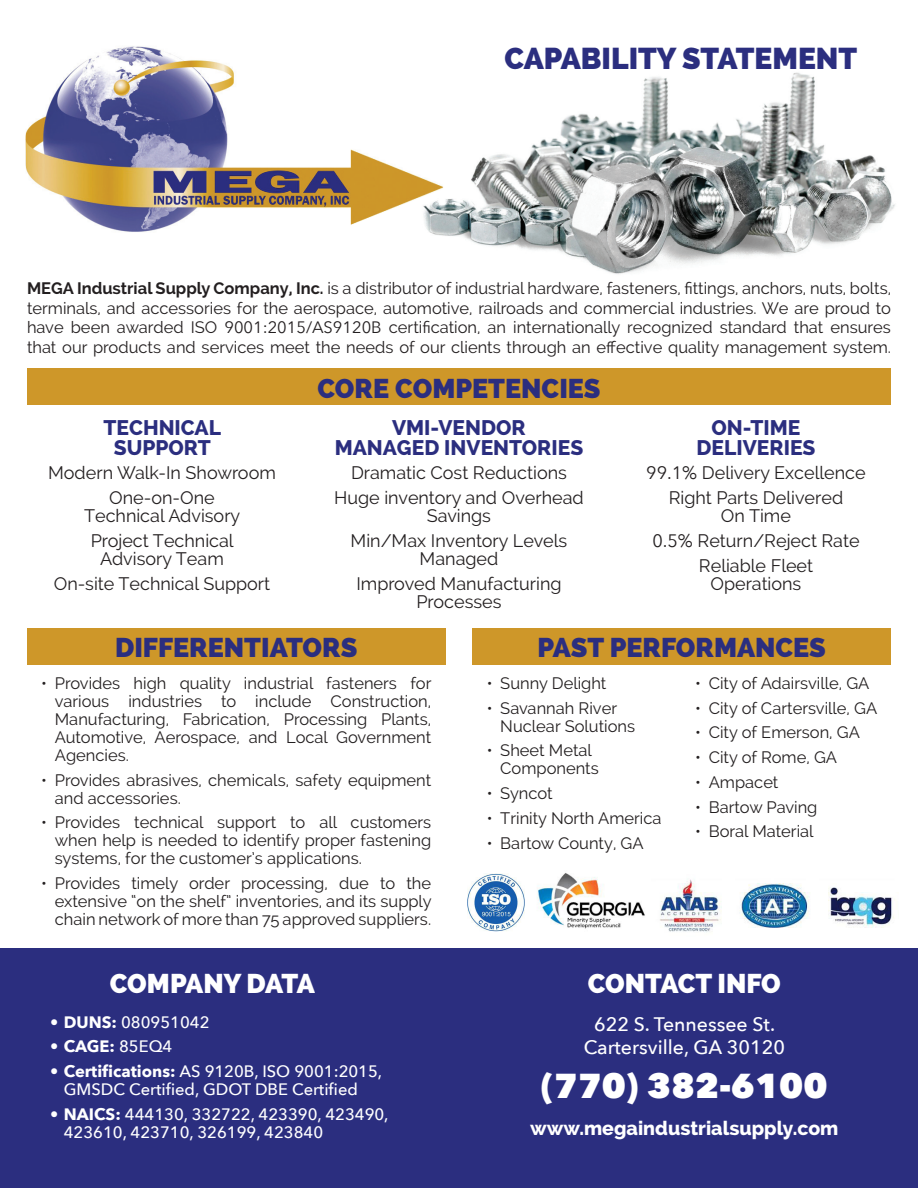
<style>
.page{position:relative;width:918px;height:1188px;background:#fff}
.page>*{position:absolute;margin:0;border:0;box-sizing:border-box;transform-origin:0 0}
.t1{font:800 34.5px "Avenir Next";color:#fff}
.t2{font:800 30px "Raleway";color:#2b2e7f}
.t3{font:800 27px "Raleway";color:#2b2e7f}
.t4{font:800 27px "Raleway";letter-spacing:-.005em;color:#fff}
.t5{font:800 21px/19.5px "Raleway";color:#2b2e7f;text-align:center}
.t6{font:500 19.5px/23.4px "Avenir Next";color:#fff;text-align:center}
.t7{font:800 19.5px "Raleway";color:#fff}
.t8{font:18px/24.8px "Raleway";color:#231f20;text-align:center}
.t9{font:16.5px/18px "Raleway";color:#231f20;text-align:justify}
.t10{font:500 16.5px/18px "Avenir Next";color:#fff}
.t11{font:700 16.5px "Avenir Next";color:#fff}
.s1{font-weight:700}
.s2{font-family:"Avenir Next"}
.s3{font-weight:500}
</style>
<div class="page">
<div style="left:27px;top:369px;width:864px;height:36px;background:#ce9729"></div>
<div style="left:27px;top:628px;width:419px;height:36px;background:#ce9729"></div>
<div style="left:472px;top:628px;width:419px;height:36px;background:#ce9729"></div>
<img style="left:434px;top:72px;width:461px;height:202px">
<img style="left:26px;top:46px;width:417px;height:188px">
<div style="left:0;top:948px;width:918px;height:240px;background:#2b2e7f"></div>
<img style="left:537px;top:873px;width:108px;height:56px">
<img style="left:468px;top:873px;width:56px;height:58px">
<img style="left:660px;top:879px;width:234px;height:53px">
<h2 class="t2" style="left:504px;top:41px;width:354px">CAPABILITY STATEMENT</h2>
<p class="t9" style="left:27px;top:279px;width:866px;line-height:19.5px"><span class="s1">MEGA Industrial Supply Company, Inc.</span> is a distributor of industrial hardware, fasteners, fittings, anchors, nuts, bolts, terminals, and accessories for the aerospace, automotive, railroads and commercial industries. We are proud to have been awarded ISO <span class="s2">9001:2015/AS9120B</span> certification, an internationally recognized standard that ensures that our products and services meet the needs of our clients through an effective quality management system.</p>
<p class="t5" style="left:103px;top:418px;width:119px">TECHNICAL<br>SUPPORT</p>
<p class="t8" style="left:48px;top:461px;width:229px">Modern Walk-In Showroom<br>One-on-One</p>
<p class="t8" style="left:84px;top:503px;width:158px">Technical Advisory<br>Project Technical</p>
<p class="t8" style="left:54px;top:546px;width:218px">Advisory Team<br>On-site Technical Support</p>
<h3 class="t3" style="left:317px;top:372px;width:285px">CORE COMPETENCIES</h3>
<p class="t5" style="left:335px;top:418px;width:250px">VMI-VENDOR<br>MANAGED INVENTORIES</p>
<p class="t8" style="left:334px;top:461px;width:251px">Dramatic Cost Reductions<br>Huge inventory and Overhead</p>
<p class="t8" style="left:351px;top:503px;width:218px">Savings<br>Min/Max Inventory Levels</p>
<p class="t8" style="left:356px;top:546px;width:207px">Managed<br>Improved Manufacturing</p>
<p class="t8" style="left:416px;top:589px;width:87px">Processes</p>
<p class="t5" style="left:696px;top:418px;width:121px">ON-TIME<br>DELIVERIES</p>
<p class="t8" style="left:646px;top:461px;width:221px"><span class="s2">99.1%</span> Delivery Excellence<br>Right Parts Delivered</p>
<p class="t8" style="left:652px;top:503px;width:209px">On Time<br><span class="s2">0.5%</span> Return/Reject Rate<br>Reliable Fleet</p>
<p class="t8" style="left:711px;top:571px;width:92px">Operations</p>
<h3 class="t3" style="left:115px;top:632px;width:244px">DIFFERENTIATORS</h3>
<h3 class="t3" style="left:538px;top:632px;width:290px">PAST PERFORMANCES</h3>
<p class="t9" style="left:55px;top:674px;width:378px;text-indent:-13px">• Provides high quality industrial fasteners for various industries to include Construction, Manufacturing, Fabrication, Processing Plants, Automotive, Aerospace, and Local Government Agencies.</p>
<p class="t9" style="left:55px;top:771px;width:378px;text-indent:-13px">• Provides abrasives, chemicals, safety equipment and accessories.</p>
<p class="t9" style="left:55px;top:813px;width:378px;text-indent:-13px">• Provides technical support to all customers when help is needed to identify proper fastening systems, for the customer’s applications.</p>
<p class="t9" style="left:55px;top:874px;width:378px;text-indent:-13px">• Provides timely order processing, due to the extensive “on the shelf” inventories, and its supply chain network of more than 75 approved suppliers.</p>
<p class="t9" style="left:487px;top:674px;width:121px">• Sunny Delight</p>
<p class="t9" style="left:500px;top:699px;width:136px;text-indent:-13px">• Savannah River<br>Nuclear Solutions</p>
<p class="t9" style="left:500px;top:741px;width:100px;text-indent:-13px">• Sheet Metal<br>Components</p>
<p class="t9" style="left:487px;top:784px;width:67px">• Syncot</p>
<p class="t9" style="left:487px;top:809px;width:176px">• Trinity North America</p>
<p class="t9" style="left:487px;top:834px;width:158px">• Bartow County, GA</p>
<p class="t9" style="left:695px;top:674px;width:176px">• City of Adairsville, GA</p>
<p class="t9" style="left:695px;top:699px;width:183px">• City of Cartersville, GA</p>
<p class="t9" style="left:695px;top:723px;width:166px">• City of Emerson, GA</p>
<p class="t9" style="left:695px;top:748px;width:143px">• City of Rome, GA</p>
<p class="t9" style="left:695px;top:773px;width:85px">• Ampacet</p>
<p class="t9" style="left:695px;top:798px;width:124px">• Bartow Paving</p>
<p class="t9" style="left:695px;top:822px;width:120px">• Boral Material</p>
<h3 class="t4" style="left:110px;top:967px;width:206px">COMPANY DATA</h3>
<h3 class="t4" style="left:588px;top:967px;width:195px">CONTACT INFO</h3>
<p class="t10" style="left:50px;top:1012px;width:161px"><span class="s1">• DUNS:</span> 080951042</p>
<p class="t11" style="left:50px;top:1032px;width:124px">• CAGE: <span class="s3">85EQ4</span></p>
<p class="t10" style="left:64px;top:1062px;width:320px;text-indent:-13px"><span class="s1">• Certifications:</span> AS 9120B, ISO 9001:2015,<br>GMSDC Certified, GDOT DBE Certified</p>
<p class="t10" style="left:64px;top:1104px;width:326px;text-indent:-13px"><span class="s1">• NAICS:</span> 444130, 332722, 423390, 423490,<br>423610, 423710, 326199, 423840</p>
<p class="t6" style="left:584px;top:1011px;width:203px">622 S. Tennessee St.<br>Cartersville, GA 30120</p>
<h1 class="t1" style="left:541px;top:1065px;width:288px">(770) 382-6100</h1>
<p class="t7" style="left:530px;top:1117px;width:310px">www.megaindustrialsupply.com</p>
</div>
